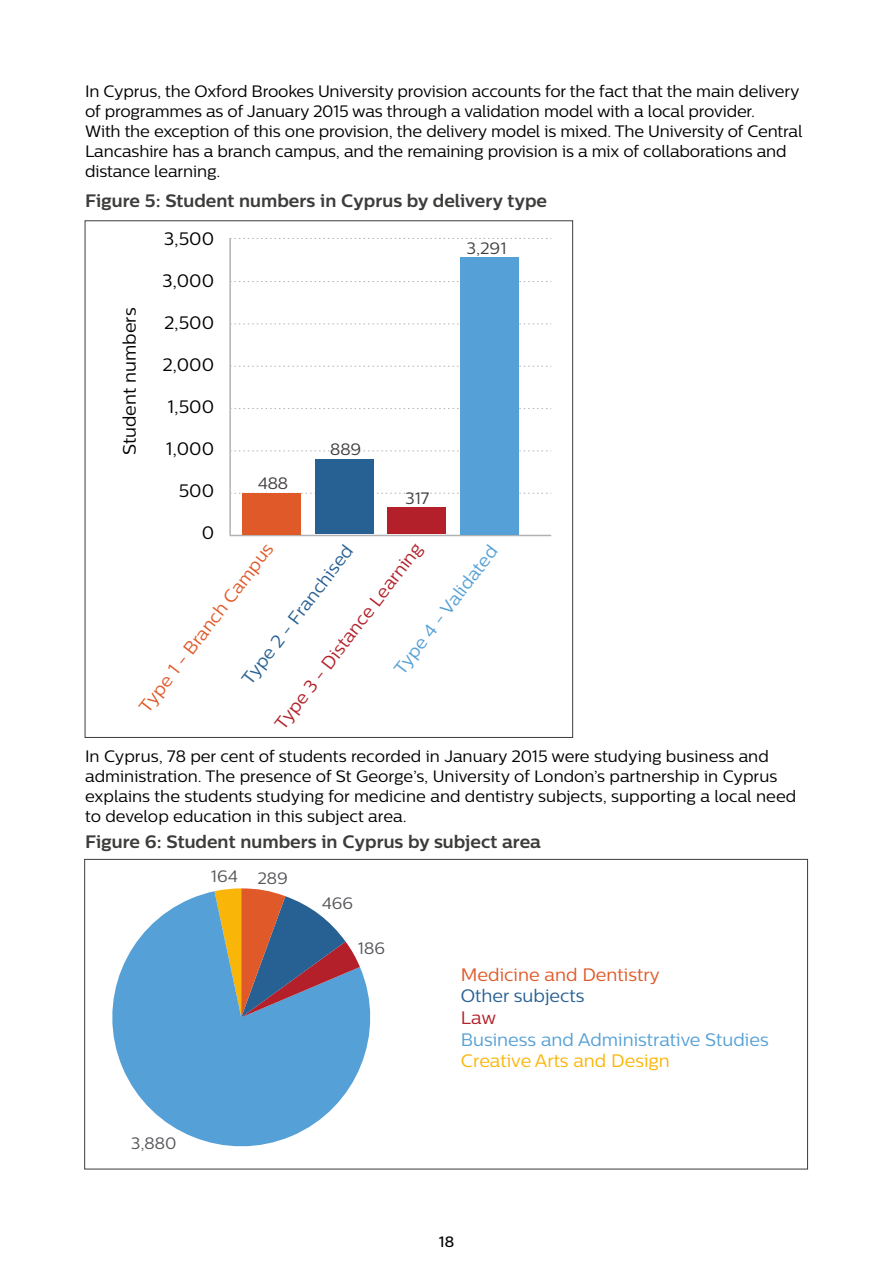
<style>
.page{position:relative;width:893px;height:1263px;background:#fff}
.page>*{position:absolute;margin:0;border:0;box-sizing:border-box;transform-origin:0 0}
.t1{font:700 18px "Centrale Sans";color:#3c3c3b}
.t2{font:18px "Centrale Sans";color:#000}
.t3{font:18px "Centrale Sans";color:#55a0d6}
.t4{font:18px "Centrale Sans";color:#e05928}
.t5{font:18px "Centrale Sans";color:#276093}
.t6{font:18px "Centrale Sans";color:#b32029}
.t7{font:18px "Centrale Sans";color:#fab608}
.t8{font:16.5px/19.8px "Centrale Sans";letter-spacing:-.01em;color:#000}
.t9{font:16.5px "Centrale Sans";color:#56565a}
.t10{font:16.5px "Centrale Sans";color:#444041}
.t11{font:500 15px "Centrale Sans";color:#000}
</style>
<div class="page">
<svg style="left:231px;top:281px;width:320px;height:1px"></svg>
<svg style="left:231px;top:238px;width:320px;height:1px"></svg>
<svg style="left:231px;top:323px;width:320px;height:1px"></svg>
<svg style="left:231px;top:366px;width:320px;height:1px"></svg>
<svg style="left:231px;top:408px;width:320px;height:1px"></svg>
<svg style="left:231px;top:450px;width:320px;height:1px"></svg>
<svg style="left:231px;top:493px;width:320px;height:1px"></svg>
<hr style="left:229px;top:238px;width:2px;height:297px;background:#b3b2b2">
<hr style="left:230px;top:535px;width:321px;height:1px;background:#b3b2b2">
<div style="left:460px;top:257px;width:59px;height:277px;background:#55a0d6"></div>
<div style="left:387px;top:508px;width:59px;height:26px;background:#b32029"></div>
<div style="left:315px;top:459px;width:59px;height:75px;background:#276093"></div>
<div style="left:242px;top:493px;width:59px;height:41px;background:#e05928"></div>
<svg style="left:112px;top:891px;width:259px;height:256px;fill:#55a0d6"></svg>
<svg style="left:214px;top:888px;width:146px;height:129px;background:#8f878b"></svg>
<p class="t8" style="left:85px;top:81px;width:719px">In Cyprus, the Oxford Brookes University provision accounts for the fact that the main delivery of programmes as of January 2015 was through a validation model with a local provider.<br>With the exception of this one provision, the delivery model is mixed. The University of Central Lancashire has a branch campus, and the remaining provision is a mix of collaborations and distance learning.</p>
<p class="t1" style="left:85px;top:190px;width:464px">Figure 5: Student numbers in Cyprus by delivery type</p>
<p class="t2" style="left:119px;top:455px;width:149px;rotate:-90deg">Student numbers</p>
<p class="t2" style="left:164px;top:228px;width:52px">3,500</p>
<p class="t2" style="left:162px;top:270px;width:53px">3,000</p>
<p class="t2" style="left:164px;top:312px;width:52px">2,500</p>
<p class="t2" style="left:162px;top:354px;width:53px">2,000</p>
<p class="t2" style="left:167px;top:396px;width:48px">1,500</p>
<p class="t2" style="left:166px;top:439px;width:50px">1,000</p>
<p class="t2" style="left:179px;top:481px;width:37px">500</p>
<p class="t2" style="left:202px;top:522px;width:14px">0</p>
<p class="t10" style="left:258px;top:474px;width:32px">488</p>
<p class="t10" style="left:330px;top:440px;width:33px">889</p>
<p class="t10" style="left:467px;top:238px;width:42px">3,291</p>
<p class="t10" style="left:405px;top:489px;width:26px">317</p>
<p class="t6" style="left:271px;top:721px;width:231px;rotate:-53deg">Type 3 - Distance Learning</p>
<p class="t4" style="left:136px;top:704px;width:209px;rotate:-53deg">Type 1 - Branch Campus</p>
<p class="t5" style="left:238px;top:676px;width:171px;rotate:-53deg">Type 2 - Franchised</p>
<p class="t3" style="left:390px;top:666px;width:159px;rotate:-53deg">Type 4 - Validated</p>
<p class="t8" style="left:85px;top:746px;width:713px">In Cyprus, 78 per cent of students recorded in January 2015 were studying business and administration. The presence of St George’s, University of London’s partnership in Cyprus explains the students studying for medicine and dentistry subjects, supporting a local need to develop education in this subject area.</p>
<p class="t1" style="left:85px;top:830px;width:457px">Figure 6: Student numbers in Cyprus by subject area</p>
<p class="t9" style="left:211px;top:867px;width:28px">164</p>
<p class="t9" style="left:258px;top:868px;width:32px">289</p>
<p class="t9" style="left:322px;top:894px;width:33px">466</p>
<p class="t9" style="left:358px;top:938px;width:29px">186</p>
<p class="t9" style="left:131px;top:1133px;width:47px">3,880</p>
<p class="t4" style="left:461px;top:964px;width:201px">Medicine and Dentistry</p>
<p class="t5" style="left:461px;top:985px;width:125px">Other subjects</p>
<p class="t6" style="left:461px;top:1007px;width:37px">Law</p>
<p class="t3" style="left:461px;top:1029px;width:309px">Business and Administrative Studies</p>
<p class="t7" style="left:461px;top:1050px;width:211px">Creative Arts and Design</p>
<p class="t11" style="left:439px;top:1233px;width:17px">18</p>
</div>
